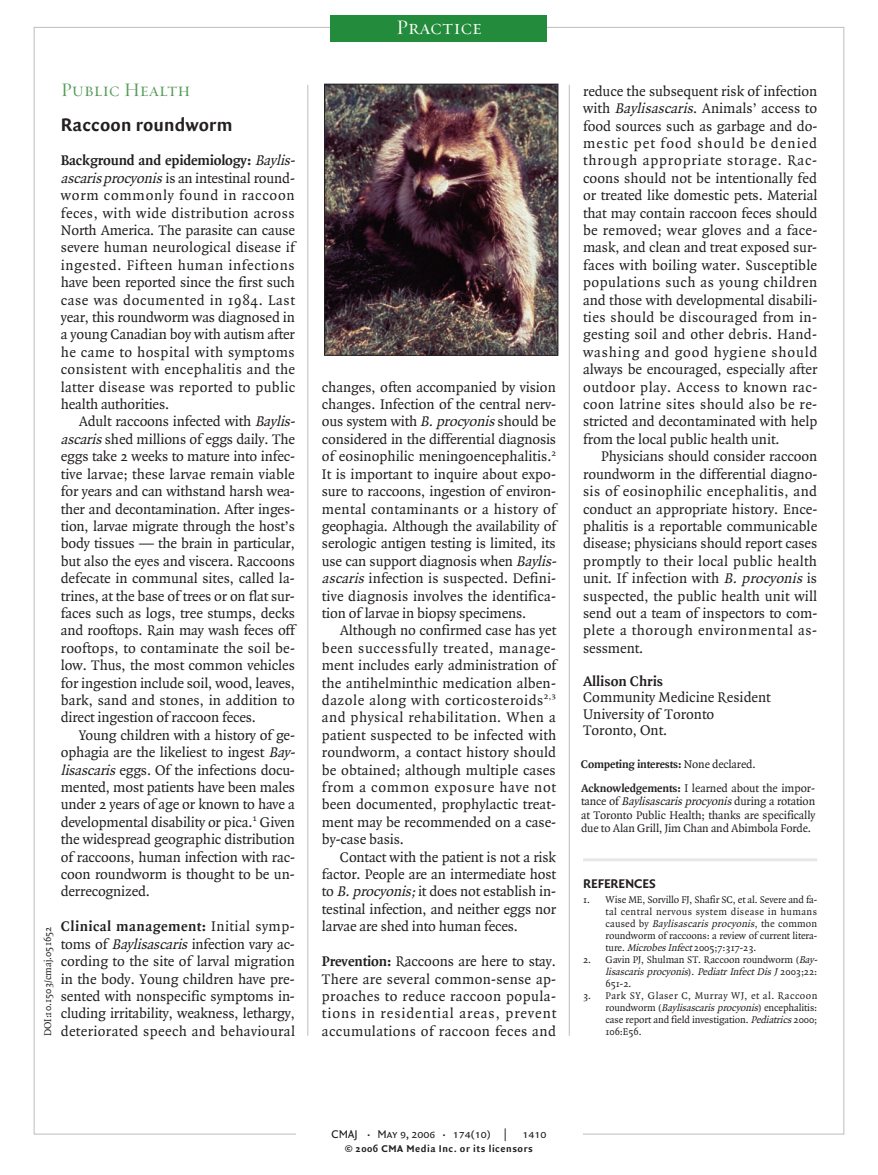
<style>
.page{position:relative;width:878px;height:1175px;background:#fff}
.page>*{position:absolute;margin:0;border:0;box-sizing:border-box;transform-origin:0 0}
.t1{font:21px "Requiem Display HTF Small Caps";letter-spacing:.005em;color:#fff}
.t2{font:700 19.5px "Quadraat Sans";letter-spacing:.005em;color:#231f20}
.t3{font:19.5px "Requiem Display HTF Small Caps";color:#549b58}
.t4{font:15px/17.4px "Quadraat";letter-spacing:-.01em;color:#231f20;text-align:justify}
.t5{font:15px/17.4px "Quadraat";letter-spacing:.02em;color:#231f20}
.t6{font:700 15px "Quadraat";color:#231f20}
.t7{font:700 13.5px "Quadraat Sans";letter-spacing:-.01em;color:#231f20}
.t8{font:12px/13.5px "Quadraat";letter-spacing:-.01em;color:#231f20;text-align:justify}
.t9{font:700 12px/24.3px "Quadraat";letter-spacing:-.01em;color:#231f20}
.t10{font:12px "Quadraat Sans Caps";color:#231f20}
.t11{font:10.5px/12px "Quadraat";letter-spacing:-.01em;color:#231f20;text-align:justify}
.t12{font:700 10.5px "Quadraat Sans";letter-spacing:.05em;color:#231f20}
.s1{font-weight:700}
.s2{font-style:italic}
.s3{font-weight:400}
.s4{font-size:9px}
</style>
<div class="page">
<hr style="left:583px;top:858px;width:234px;height:3px;background:#e6e7e9">
<hr style="left:569px;top:85px;width:1px;height:950px;background:#bcbdc0">
<hr style="left:307px;top:85px;width:1px;height:950px;background:#bcbdc0">
<div style="left:331px;top:15px;width:216px;height:26px;background:#238b3c"></div>
<img style="left:326px;top:86px;width:230px;height:268px">
<div style="left:324px;top:84px;width:234px;height:272px;border:1px solid #231f20"></div>
<h2 class="t3" style="left:61px;top:78px;width:131px">Public Health</h2>
<h2 class="t2" style="left:61px;top:113px;width:173px">Raccoon roundworm</h2>
<p class="t5" style="left:61px;top:152px;width:239px"><span class="s1">Background and epidemiology:</span> <span class="s2">Baylis&shy;ascarisprocyonis</span>is an intestinal round&shy;worm commonly found in raccoon feces, with wide distribution across North America. The parasite can cause severe human neurological disease if ingested. Fifteen human infections have been reported since the first such case was documented in 1984. Last year, this roundworm was diagnosed in a young Canadian boy with autism after he came to hospital with symptoms consistent with encephalitis and the latter disease was reported to public health authorities.</p>
<p class="t4" style="left:61px;top:413px;width:239px;text-align:left;text-indent:18px">Adult raccoons infected with <span class="s2">Baylis&shy;ascaris</span>shed millions of eggs daily. The eggs take 2 weeks to mature into infec&shy;tive larvae; these larvae remain viable for years and can withstand harsh wea&shy;ther and decontamination. After inges&shy;tion, larvae migrate through the host’s body tissues — the brain in particular, but also the eyes and viscera. Raccoons defecate in communal sites, called la&shy;trines, at the base of trees or on flat sur&shy;faces such as logs, tree stumps, decks and rooftops. Rain may wash feces off rooftops, to contaminate the soil be&shy;low. Thus, the most common vehicles for ingestion include soil, wood, leaves, bark, sand and stones, in addition to direct ingestion of raccoon feces.</p>
<p class="t4" style="left:61px;top:726px;width:239px;text-align:left;text-indent:18px">Young children with a history of ge&shy;ophagia are the likeliest to ingest <span class="s2">Bay&shy;lisascaris</span>eggs. Of the infections docu&shy;mented, most patients have been males under 2 years of age or known to have a developmental disability or pica.<sup>1</sup> Given the widespread geographic distribution of raccoons, human infection with rac&shy;coon roundworm is thought to be un&shy;derrecognized.</p>
<p class="t4" style="left:61px;top:918px;width:236px"><span class="s1">Clinical management:</span> Initial symp&shy;toms of <span class="s2">Baylisascaris</span>infection vary ac&shy;cording to the site of larval migration in the body. Young children have pre&shy;sented with nonspecific symptoms in&shy;cluding irritability, weakness, lethargy, deteriorated speech and behavioural</p>
<p class="t11" style="left:42px;top:1036px;width:111px;rotate:-90deg">DOI:10.1503/cmaj.051652</p>
<h1 class="t1" style="left:396px;top:15px;width:87px">Practice</h1>
<p class="t4" style="left:322px;top:378px;width:239px;text-align:left">changes, often accompanied by vision changes. Infection of the central nerv&shy;ous system with <span class="s2">B.procyonis</span>should be considered in the differential diagnosis of eosinophilic meningoencephalitis.<sup>2<br></sup>It is important to inquire about expo&shy;sure to raccoons, ingestion of environ&shy;mental contaminants or a history of geophagia. Although the availability of serologic antigen testing is limited, its use can support diagnosis when <span class="s2">Baylis&shy;ascaris</span>infection is suspected. Defini&shy;tive diagnosis involves the identifica&shy;tion of larvae in biopsy specimens.</p>
<p class="t4" style="left:322px;top:622px;width:236px;text-indent:18px">Although no confirmed case has yet been successfully treated, manage&shy;ment includes early administration of the antihelminthic medication alben&shy;dazole along with corticosteroids<sup>2,3 </sup>and physical rehabilitation. When a patient suspected to be infected with roundworm, a contact history should be obtained; although multiple cases from a common exposure have not been documented, prophylactic treat&shy;ment may be recommended on a case&shy;by-case basis.</p>
<p class="t4" style="left:322px;top:848px;width:236px;text-indent:18px">Contact with the patient is not a risk factor. People are an intermediate host to <span class="s2">B.procyonis;</span>it does not establish in&shy;testinal infection, and neither eggs nor larvae are shed into human feces.</p>
<p class="t4" style="left:322px;top:953px;width:236px"><span class="s1">Prevention:</span> Raccoons are here to stay.<br>There are several common-sense ap&shy;proaches to reduce raccoon popula&shy;tions in residential areas, prevent accumulations of raccoon feces and</p>
<p class="t4" style="left:583px;top:83px;width:236px">reduce the subsequent risk of infection with <span class="s2">Baylisascaris</span>. Animals’ access to food sources such as garbage and do&shy;mestic pet food should be denied through appropriate storage. Rac&shy;coons should not be intentionally fed or treated like domestic pets. Material that may contain raccoon feces should be removed; wear gloves and a face&shy;mask, and clean and treat exposed sur&shy;faces with boiling water. Susceptible populations such as young children and those with developmental disabili&shy;ties should be discouraged from in&shy;gesting soil and other debris. Hand&shy;washing and good hygiene should always be encouraged, especially after outdoor play. Access to known rac&shy;coon latrine sites should also be re&shy;stricted and decontaminated with help from the local public health unit.</p>
<p class="t4" style="left:583px;top:448px;width:236px;text-indent:18px">Physicians should consider raccoon roundworm in the differential diagno&shy;sis of eosinophilic encephalitis, and conduct an appropriate history. Ence&shy;phalitis is a reportable communicable disease; physicians should report cases promptly to their local public health unit. If infection with <span class="s2">B. procyonis</span>is suspected, the public health unit will send out a team of inspectors to com&shy;plete a thorough environmental as&shy;sessment.</p>
<p class="t6" style="left:583px;top:674px;width:82px">Allison Chris</p>
<p class="t4" style="left:583px;top:689px;width:189px;line-height:16.5px;text-align:left">Community Medicine Resident<br>University of Toronto<br>Toronto, Ont.</p>
<p class="t9" style="left:580px;top:752px;width:236px">Competing interests: <span class="s3">None declared.<br></span>Acknowledgements: <span class="s3">I learned about the impor-</span></p>
<p class="t8" style="left:581px;top:795px;width:236px">tance of <span class="s2">Baylisascarisprocyonis</span>during a rotation at Toronto Public Health; thanks are specifically due to Alan Grill, Jim Chan and Abimbola Forde.</p>
<p class="t7" style="left:583px;top:876px;width:74px">REFERENCES</p>
<p class="t11" style="left:605px;top:894px;width:213px;text-indent:-22px">1. Wise ME, Sorvillo FJ, Shafir SC, et al. Severe and fa&shy;tal central nervous system disease in humans c a u s e d b y <span class="s2">Baylisascaris procyonis</span>, t h e c o m m o n roundworm of raccoons: a review of current litera&shy;ture. <span class="s2">MicrobesInfect</span>2005;7:317-23.</p>
<p class="t11" style="left:605px;top:954px;width:215px;text-align:left;text-indent:-22px">2. Gavin PJ, Shulman ST. Raccoon roundworm (<span class="s2">Bay&shy;lisascaris procyonis</span>) . <span class="s2">Pediatr Infect Dis J</span> 2 0 0 3 ; 2 2 :<br>651-2.</p>
<p class="t11" style="left:605px;top:990px;width:213px;text-indent:-22px">3. Park SY, Glaser C, Murray WJ, et al. Raccoon roundworm (<span class="s2">Baylisascarisprocyonis</span>) encephalitis: case report and field investigation. <span class="s2">Pediatrics</span>2000; 106:E56.</p>
<p class="t10" style="left:331px;top:1127px;width:216px">CMAJ <span class="s4">•</span> May 9, 2006 <span class="s4">•</span> 174(10) | 1410</p>
<p class="t12" style="left:345px;top:1142px;width:189px">© 2006 CMA Media Inc. or its licensors</p>
</div>
